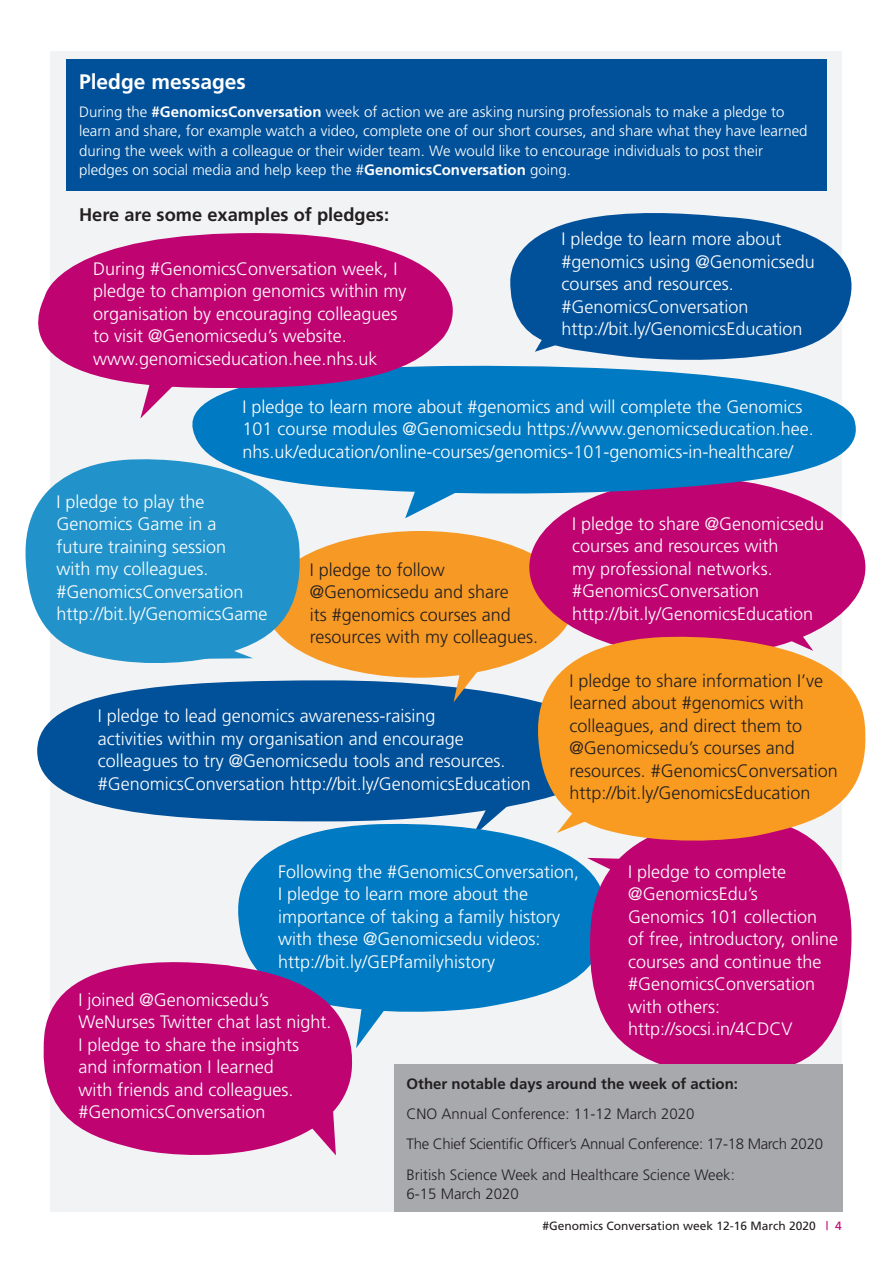
<style>
.page{position:relative;width:893px;height:1263px;background:#fff}
.page>*{position:absolute;margin:0;border:0;box-sizing:border-box;transform-origin:0 0}
.t1{font:700 21px "Frutiger";color:#fff}
.t2{font:700 18.3px "Frutiger";color:#231f20}
.t3{font:300 18px/22.5px "Frutiger";color:#fff}
.t4{font:300 18px/22.5px "Frutiger";color:#231f20}
.t5{font:300 15px/19.5px "Frutiger";color:#fff}
.t6{font:300 15px/30.2px "Frutiger";color:#231f20}
.t7{font:700 15px "Frutiger";color:#231f20}
.t8{font:12px "Frutiger";color:#231f20}
.s1{font-weight:700}
.s2{color:#bf0471}
</style>
<div class="page">
<div style="left:51px;top:51px;width:791px;height:1161px;background:#f2f3f4"></div>
<svg style="left:472px;top:806px;width:39px;height:12px"></svg>
<div style="left:37px;top:680px;width:584px;height:141px;background:#01519a;border-radius:50%"></div>
<svg style="left:140px;top:392px;width:27px;height:26px"></svg>
<div style="left:265px;top:531px;width:309px;height:147px;background:#f79925;border-radius:50%"></div>
<svg style="left:454px;top:667px;width:43px;height:35px"></svg>
<div style="left:529px;top:478px;width:336px;height:179px;background:#bf0471;border-radius:50%"></div>
<svg style="left:192px;top:365px;width:664px;height:132px;fill:#007ac2"></svg>
<svg style="left:405px;top:484px;width:57px;height:34px"></svg>
<svg style="left:231px;top:818px;width:353px;height:194px;fill:#007ac2"></svg>
<svg style="left:357px;top:998px;width:30px;height:49px"></svg>
<svg style="left:43px;top:941px;width:314px;height:219px;fill:#bf0471"></svg>
<svg style="left:38px;top:230px;width:425px;height:162px;fill:#bf0471"></svg>
<svg style="left:584px;top:845px;width:268px;height:238px;fill:#bf0471"></svg>
<svg style="left:587px;top:858px;width:55px;height:24px"></svg>
<svg style="left:532px;top:630px;width:334px;height:215px;fill:#f89b20"></svg>
<div style="left:66px;top:60px;width:761px;height:131px;background:#01519a"></div>
<svg style="left:510px;top:213px;width:342px;height:147px;fill:#01519a"></svg>
<svg style="left:25px;top:452px;width:281px;height:216px;fill:#2293ca"></svg>
<svg style="left:198px;top:640px;width:55px;height:19px"></svg>
<div style="left:394px;top:1065px;width:448px;height:147px;background:#a8a9ad"></div>
<p class="t1" style="left:79px;top:69px;width:168px">Pledge messages</p>
<p class="t5" style="left:79px;top:102px;width:730px">During the <span class="s1">#GenomicsConversation</span> week of action we are asking nursing professionals to make a pledge to learn and share, for example watch a video, complete one of our short courses, and share what they have learned during the week with a colleague or their wider team. We would like to encourage individuals to post their pledges on social media and help keep the #<span class="s1">GenomicsConversation</span> going.</p>
<p class="t2" style="left:79px;top:203px;width:312px">Here are some examples of pledges:</p>
<p class="t3" style="left:93px;top:257px;width:315px">During #GenomicsConversation week, I pledge to champion genomics within my organisation by encouraging colleagues to visit @Genomicsedu’s website. www.genomicseducation.hee.nhs.uk</p>
<p class="t3" style="left:561px;top:227px;width:255px">I pledge to learn more about #genomics using @Genomicsedu courses and resources. #GenomicsConversation http://bit.ly/GenomicsEducation</p>
<p class="t3" style="left:242px;top:395px;width:573px">I pledge to learn more about #genomics and will complete the Genomics<br>101 course modules @Genomicsedu https://www.genomicseducation.hee. nhs.uk/education/online-courses/genomics-101-genomics-in-healthcare/</p>
<p class="t3" style="left:56px;top:490px;width:212px">I pledge to play the<br>Genomics Game in a future training session<br>with my colleagues. #GenomicsConversation http://bit.ly/GenomicsGame</p>
<p class="t4" style="left:310px;top:558px;width:230px">I pledge to follow @Genomicsedu and share<br>its #genomics courses and resources with my colleagues.</p>
<p class="t3" style="left:98px;top:705px;width:435px">I pledge to lead genomics awareness-raising<br>activities within my organisation and encourage colleagues to try @Genomicsedu tools and resources. #GenomicsConversation http://bit.ly/GenomicsEducation</p>
<p class="t3" style="left:572px;top:512px;width:254px">I pledge to share @Genomicsedu courses and resources with<br>my professional networks. #GenomicsConversation http://bit.ly/GenomicsEducation</p>
<p class="t4" style="left:569px;top:669px;width:270px">I pledge to share information I’ve learned about #genomics with colleagues, and direct them to @Genomicsedu’s courses and resources. #GenomicsConversation http://bit.ly/GenomicsEducation</p>
<p class="t3" style="left:278px;top:860px;width:303px">Following the #GenomicsConversation, I pledge to learn more about the importance of taking a family history with these @Genomicsedu videos: http://bit.ly/GEPfamilyhistory</p>
<p class="t3" style="left:628px;top:860px;width:211px">I pledge to complete @GenomicsEdu’s<br>Genomics 101 collection<br>of free, introductory, online courses and continue the #GenomicsConversation with others: http://socsi.in/4CDCV</p>
<p class="t3" style="left:78px;top:988px;width:254px">I joined @Genomicsedu’s<br>WeNurses Twitter chat last night.<br>I pledge to share the insights and information I learned<br>with friends and colleagues. #GenomicsConversation</p>
<p class="t7" style="left:406px;top:1075px;width:333px">Other notable days around the week of action:</p>
<p class="t6" style="left:406px;top:1099px;width:418px">CNO Annual Conference: 11-12 March 2020<br>The Chief Scientific Officer’s Annual Conference: 17-18 March 2020<br>British Science Week and Healthcare Science Week:</p>
<p class="t6" style="left:406px;top:1179px;width:114px">6-15 March 2020</p>
<p class="t8" style="left:542px;top:1218px;width:301px">#Genomics Conversation week 12-16 March 2020 <span class="s2">| 4</span></p>
</div>
